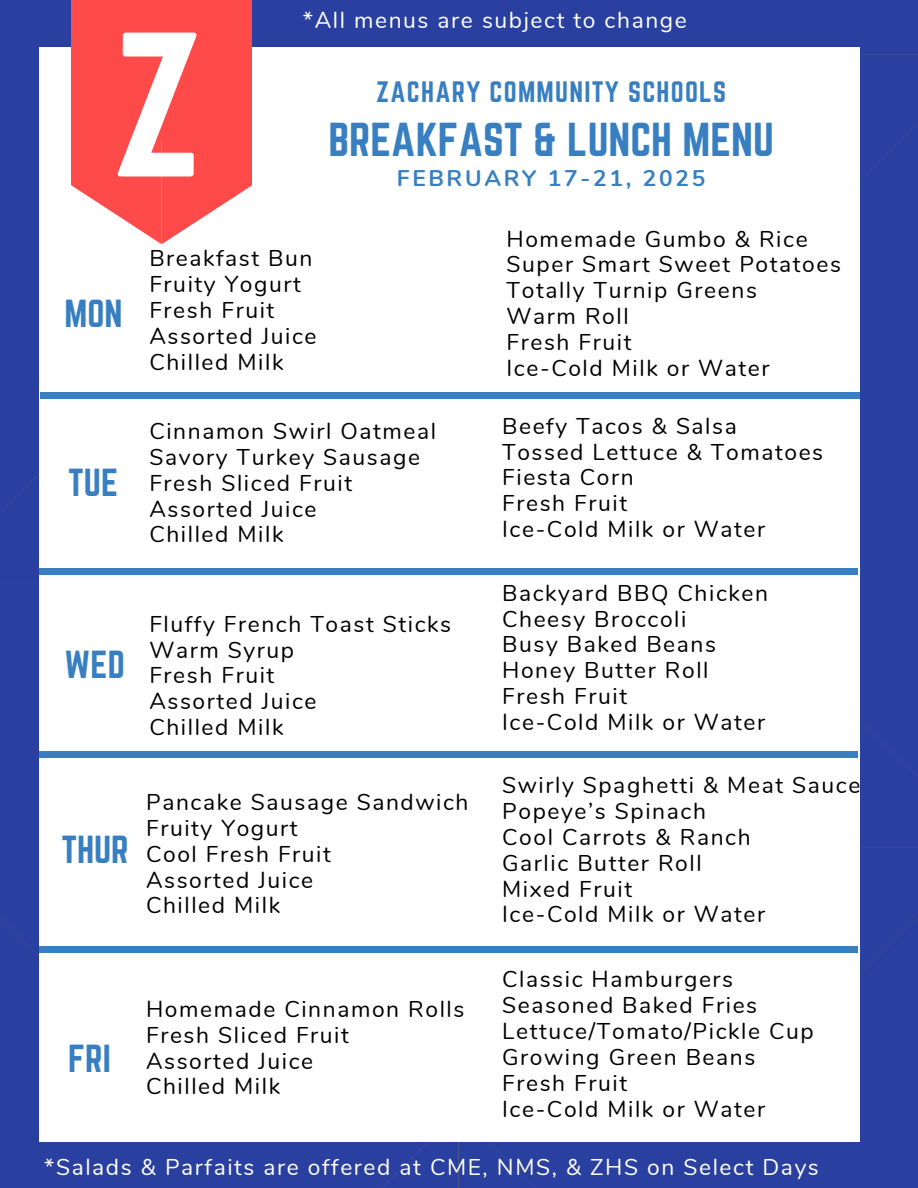
<style>
.page{position:relative;width:918px;height:1188px;background:#fff}
.page>*{position:absolute;margin:0;border:0;box-sizing:border-box;transform-origin:0 0}
.t1{font:179.85px "Norwester";color:#fff}
.t2{font:41.55px "Norwester";color:#387fc1}
.t3{font:34.2px "Norwester";color:#387fc1}
.t4{font:25.8px "Norwester";letter-spacing:.05em;color:#387fc1}
.t5{font:22.8px "Nunito";letter-spacing:.07em;color:#000}
.t6{font:22.8px "Nunito";letter-spacing:.07em;color:#fff}
.t7{font:700 22.65px "Nunito";letter-spacing:.12em;color:#387fc1}
</style>
<div class="page">
<div style="left:0;top:583px;width:195px;height:264px;background:#2a40a0"></div>
<div style="left:459px;top:0;width:264px;height:55px;background:#2a40a0"></div>
<div style="left:194px;top:0;width:265px;height:55px;background:#2a40a0"></div>
<div style="left:0;top:55px;width:194px;height:264px;background:#2a40a0"></div>
<div style="left:195px;top:1142px;width:528px;height:46px;background:#2a40a0"></div>
<div style="left:723px;top:0;width:195px;height:55px;background:#2a40a0"></div>
<div style="left:723px;top:319px;width:195px;height:264px;background:#2a40a0"></div>
<div style="left:860px;top:847px;width:58px;height:265px;background:#2a40a0"></div>
<div style="left:0;top:319px;width:39px;height:264px;background:#2a40a0"></div>
<div style="left:860px;top:583px;width:58px;height:264px;background:#2a40a0"></div>
<div style="left:723px;top:1112px;width:195px;height:76px;background:#2a40a0"></div>
<div style="left:0;top:0;width:72px;height:55px;background:#2a40a0"></div>
<div style="left:860px;top:55px;width:58px;height:264px;background:#2a40a0"></div>
<div style="left:0;top:1112px;width:195px;height:76px;background:#2a40a0"></div>
<div style="left:0;top:847px;width:39px;height:265px;background:#2a40a0"></div>
<div style="left:39px;top:47px;width:821px;height:1095px;background:#fff"></div>
<div style="left:72px;top:0;width:180px;height:140px;background:#fe4a49"></div>
<svg style="left:72px;top:140px;width:180px;height:104px"></svg>
<div style="left:41px;top:393px;width:819px;height:5px;background:#387fc1"></div>
<div style="left:39px;top:569px;width:819px;height:5px;background:#387fc1"></div>
<div style="left:39px;top:752px;width:819px;height:6px;background:#387fc1"></div>
<div style="left:39px;top:946px;width:819px;height:6px;background:#387fc1"></div>
<p class="t1" style="left:112px;top:-3px;width:93px">Z</p>
<p class="t6" style="left:303px;top:5px;width:385px">*All menus are subject to change</p>
<p class="t4" style="left:376px;top:76px;width:352px">ZACHARY COMMUNITY SCHOOLS</p>
<p class="t2" style="left:328px;top:115px;width:447px">BREAKFAST &amp; LUNCH MENU</p>
<p class="t7" style="left:397px;top:163px;width:310px">FEBRUARY 17-21, 2025</p>
<p class="t3" style="left:65px;top:293px;width:59px">MON</p>
<h3 class="t3" style="left:68px;top:462px;width:51px">TUE</h3>
<p class="t5" style="left:149px;top:243px;width:165px">Breakfast Bun</p>
<p class="t5" style="left:149px;top:269px;width:153px">Fruity Yogurt</p>
<p class="t5" style="left:149px;top:295px;width:126px">Fresh Fruit</p>
<p class="t5" style="left:149px;top:321px;width:169px">Assorted Juice</p>
<p class="t5" style="left:149px;top:347px;width:136px">Chilled Milk</p>
<p class="t5" style="left:149px;top:416px;width:288px">Cinnamon Swirl Oatmeal</p>
<h2 class="t5" style="left:149px;top:442px;width:272px">Savory Turkey Sausage</h2>
<p class="t5" style="left:149px;top:468px;width:204px">Fresh Sliced Fruit</p>
<p class="t5" style="left:149px;top:494px;width:169px">Assorted Juice</p>
<p class="t5" style="left:149px;top:519px;width:136px">Chilled Milk</p>
<h1 class="t3" style="left:65px;top:643px;width:62px">WED</h1>
<p class="t5" style="left:149px;top:609px;width:303px">Fluffy French Toast Sticks</p>
<p class="t5" style="left:149px;top:635px;width:146px">Warm Syrup</p>
<p class="t5" style="left:149px;top:660px;width:126px">Fresh Fruit</p>
<p class="t5" style="left:149px;top:686px;width:169px">Assorted Juice</p>
<p class="t5" style="left:149px;top:712px;width:136px">Chilled Milk</p>
<h4 class="t3" style="left:61px;top:829px;width:69px">THUR</h4>
<p class="t5" style="left:146px;top:787px;width:324px">Pancake Sausage Sandwich</p>
<p class="t5" style="left:146px;top:813px;width:153px">Fruity Yogurt</p>
<p class="t5" style="left:146px;top:839px;width:186px">Cool Fresh Fruit</p>
<p class="t5" style="left:146px;top:865px;width:169px">Assorted Juice</p>
<p class="t5" style="left:146px;top:890px;width:136px">Chilled Milk</p>
<p class="t3" style="left:68px;top:1038px;width:44px">FRI</p>
<p class="t5" style="left:146px;top:994px;width:320px">Homemade Cinnamon Rolls</p>
<p class="t5" style="left:146px;top:1020px;width:204px">Fresh Sliced Fruit</p>
<p class="t5" style="left:146px;top:1045px;width:169px">Assorted Juice</p>
<p class="t5" style="left:146px;top:1071px;width:136px">Chilled Milk</p>
<p class="t5" style="left:507px;top:223px;width:303px">Homemade Gumbo &amp; Rice</p>
<p class="t5" style="left:507px;top:249px;width:336px">Super Smart Sweet Potatoes</p>
<p class="t5" style="left:507px;top:275px;width:252px">Totally Turnip Greens</p>
<p class="t5" style="left:507px;top:301px;width:124px">Warm Roll</p>
<p class="t5" style="left:507px;top:327px;width:126px">Fresh Fruit</p>
<p class="t5" style="left:507px;top:353px;width:264px">Ice-Cold Milk or Water</p>
<p class="t5" style="left:502px;top:411px;width:236px">Beefy Tacos &amp; Salsa</p>
<p class="t5" style="left:502px;top:436px;width:323px">Tossed Lettuce &amp; Tomatoes</p>
<p class="t5" style="left:502px;top:462px;width:133px">Fiesta Corn</p>
<h2 class="t5" style="left:502px;top:488px;width:126px">Fresh Fruit</h2>
<p class="t5" style="left:502px;top:514px;width:264px">Ice-Cold Milk or Water</p>
<p class="t5" style="left:502px;top:578px;width:267px">Backyard BBQ Chicken</p>
<p class="t5" style="left:502px;top:603px;width:186px">Cheesy Broccoli</p>
<p class="t5" style="left:502px;top:629px;width:215px">Busy Baked Beans</p>
<p class="t5" style="left:502px;top:655px;width:208px">Honey Butter Roll</p>
<p class="t5" style="left:502px;top:681px;width:126px">Fresh Fruit</p>
<p class="t5" style="left:502px;top:707px;width:264px">Ice-Cold Milk or Water</p>
<p class="t5" style="left:502px;top:770px;width:360px">Swirly Spaghetti &amp; Meat Sauce</p>
<p class="t5" style="left:502px;top:796px;width:205px">Popeye’s Spinach</p>
<p class="t5" style="left:502px;top:822px;width:250px">Cool Carrots &amp; Ranch</p>
<h2 class="t5" style="left:502px;top:848px;width:201px">Garlic Butter Roll</h2>
<p class="t5" style="left:502px;top:874px;width:131px">Mixed Fruit</p>
<p class="t5" style="left:502px;top:899px;width:264px">Ice-Cold Milk or Water</p>
<p class="t5" style="left:502px;top:964px;width:233px">Classic Hamburgers</p>
<p class="t5" style="left:502px;top:990px;width:257px">Seasoned Baked Fries</p>
<p class="t5" style="left:502px;top:1016px;width:313px">Lettuce/Tomato/Pickle Cup</p>
<p class="t5" style="left:502px;top:1042px;width:255px">Growing Green Beans</p>
<h2 class="t5" style="left:502px;top:1068px;width:126px">Fresh Fruit</h2>
<p class="t5" style="left:502px;top:1094px;width:264px">Ice-Cold Milk or Water</p>
<h2 class="t6" style="left:44px;top:1152px;width:776px">*Salads &amp; Parfaits are offered at CME, NMS, &amp; ZHS on Select Days</h2>
</div>
